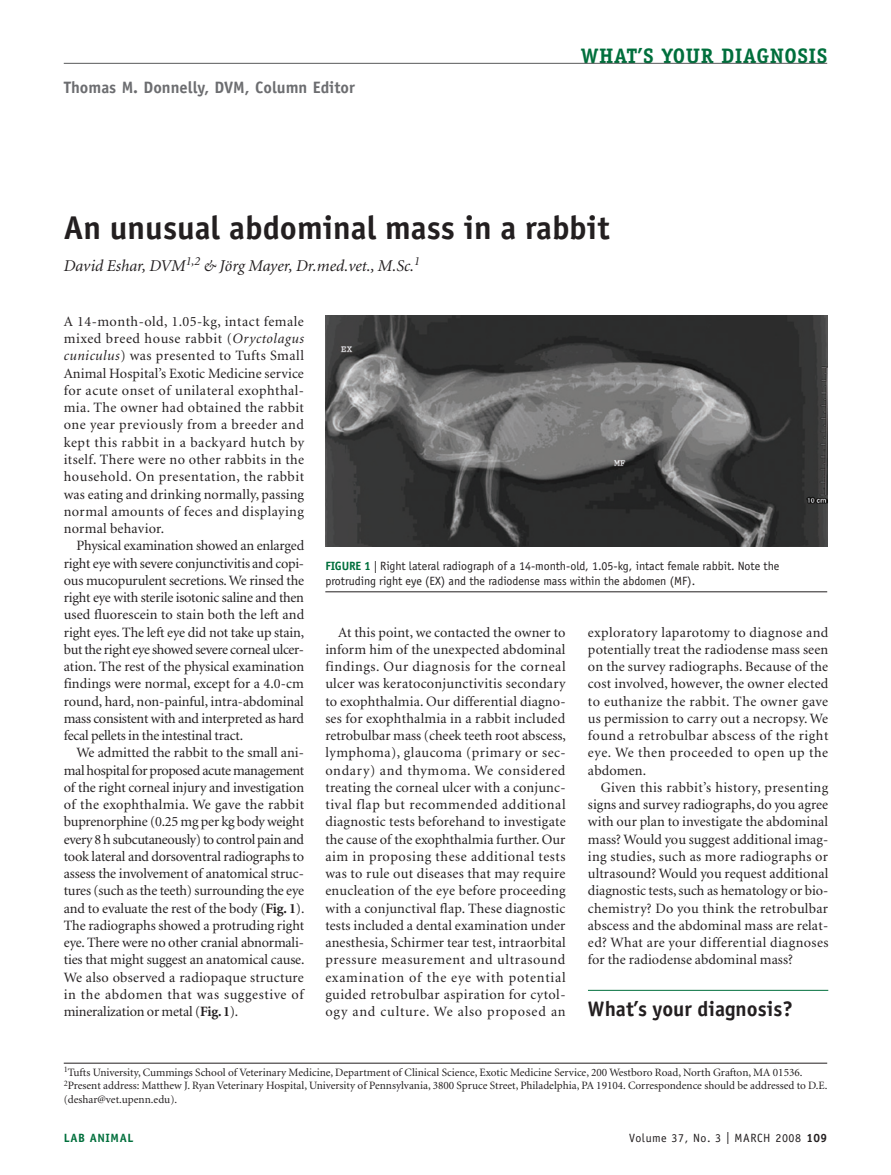
<style>
.page{position:relative;width:891px;height:1175px;background:#fff}
.page>*{position:absolute;margin:0;border:0;box-sizing:border-box;transform-origin:0 0}
.t1{font:700 33px "Officina Sans";color:#231f20}
.t2{font:700 21px "Officina Sans";color:#231f20}
.t3{font:700 21px "Officina Serif";letter-spacing:.025em;color:#006f3c}
.t4{font:italic 16.5px "Minion";color:#231f20}
.t5{font:700 16.5px "Officina Sans";color:#6c6d70}
.t6{font:14.25px/17.2px "Minion";letter-spacing:.025em;color:#231f20;text-align:justify}
.t7{font:12px/15px "Officina Sans";color:#231f20}
.t8{font:12px "Officina Sans";letter-spacing:.05em;color:#231f20}
.t9{font:700 12px "Officina Sans";letter-spacing:.05em;color:#006f3c}
.t10{font:11.25px/13.2px "Minion";color:#231f20}
.s1{font-style:italic}
.s2{font-weight:700}
.s3{font-weight:700;color:#006f3c}
.s4{font-family:"Officina Serif";font-weight:700}
</style>
<div class="page">
<hr style="left:588px;top:990px;width:240px;height:1px;background:#006f3c">
<hr style="left:64px;top:1062px;width:763px;height:1px;background:#231f20">
<img style="left:325px;top:316px;width:502px;height:230px">
<hr style="left:325px;top:591px;width:502px;height:1px;background:#231f20">
<hr style="left:64px;top:63px;width:763px;height:1px;background:#57585a">
<p class="t5" style="left:64px;top:77px;width:293px">Thomas M. Donnelly, DVM, Column Editor</p>
<h2 class="t3" style="left:581px;top:43px;width:248px">WHAT’S YOUR DIAGNOSIS</h2>
<h1 class="t1" style="left:64px;top:207px;width:547px">An unusual abdominal mass in a rabbit</h1>
<p class="t4" style="left:64px;top:257px;width:358px">David Eshar, DVM<sup>1,2</sup> &amp; Jörg Mayer, Dr.med.vet., M.Sc.<sup>1</sup></p>
<p class="t6" style="left:64px;top:313px;width:242px">A 14-month-old, 1.05-kg, intact female mixed breed house rabbit (<span class="s1">Oryctolagus cuniculus</span>) was presented to Tufts Small Animal Hospital’s Exotic Medicine service for acute onset of unilateral exophthal&shy;mia. The owner had obtained the rabbit one year previously from a breeder and kept this rabbit in a backyard hutch by itself. There were no other rabbits in the household. On presentation, the rabbit was eating and drinking normally, passing normal amounts of feces and displaying normal behavior.</p>
<p class="t6" style="left:64px;top:537px;width:242px;text-indent:13px">Physical examination showed an enlarged right eye with severe conjunctivitis and copi&shy;ous mucopurulent secretions. We rinsed the right eye with sterile isotonic saline and then used fluorescein to stain both the left and right eyes. The left eye did not take up stain, but the right eye showed severe corneal ulcer&shy;ation. The rest of the physical examination findings were normal, except for a 4.0-cm round, hard, non-painful, intra-abdominal mass consistent with and interpreted as hard fecal pellets in the intestinal tract.</p>
<p class="t6" style="left:64px;top:744px;width:242px;text-indent:13px">We admitted the rabbit to the small ani&shy;mal hospital for proposed acute management of the right corneal injury and investigation of the exophthalmia. We gave the rabbit buprenorphine (0.25 mg per kg body weight every 8 h subcutaneously) to control pain and took lateral and dorsoventral radiographs to assess the involvement of anatomical struc&shy;tures (such as the teeth) surrounding the eye and to evaluate the rest of the body (<span class="s2">Fig. 1</span>).<br>The radiographs showed a protruding right eye. There were no other cranial abnormali&shy;ties that might suggest an anatomical cause.<br>We also observed a radiopaque structure in the abdomen that was suggestive of mineralization or metal (<span class="s2">Fig. 1</span>).</p>
<p class="t7" style="left:325px;top:558px;width:456px"><span class="s3">FIGURE 1</span> | Right lateral radiograph of a 14-month-old, 1.05-kg, intact female rabbit. Note the protruding right eye (EX) and the radiodense mass within the abdomen (MF).</p>
<p class="t6" style="left:325px;top:624px;width:242px;text-indent:13px">At this point, we contacted the owner to inform him of the unexpected abdominal findings. Our diagnosis for the corneal ulcer was keratoconjunctivitis secondary to exophthalmia. Our differential diagno&shy;ses for exophthalmia in a rabbit included retrobulbar mass (cheek teeth root abscess, lymphoma), glaucoma (primary or sec&shy;ondary) and thymoma. We considered treating the corneal ulcer with a conjunc&shy;tival flap but recommended additional diagnostic tests beforehand to investigate the cause of the exophthalmia further. Our aim in proposing these additional tests was to rule out diseases that may require enucleation of the eye before proceeding with a conjunctival flap. These diagnostic tests included a dental examination under anesthesia, Schirmer tear test, intraorbital pressure measurement and ultrasound examination of the eye with potential guided retrobulbar aspiration for cytol&shy;ogy and culture. We also proposed an</p>
<p class="t6" style="left:588px;top:624px;width:242px">exploratory laparotomy to diagnose and potentially treat the radiodense mass seen on the survey radiographs. Because of the cost involved, however, the owner elected to euthanize the rabbit. The owner gave us permission to carry out a necropsy. We found a retrobulbar abscess of the right eye. We then proceeded to open up the abdomen.</p>
<p class="t6" style="left:588px;top:779px;width:242px;text-indent:13px">Given this rabbit’s history, presenting signs and survey radiographs, do you agree with our plan to investigate the abdominal mass? Would you suggest additional imag&shy;ing studies, such as more radiographs or ultrasound? Would you request additional diagnostic tests, such as hematology or bio&shy;chemistry? Do you think the retrobulbar abscess and the abdominal mass are relat&shy;ed? What are your differential diagnoses for the radiodense abdominal mass?</p>
<h2 class="t2" style="left:588px;top:996px;width:206px">What’s your diagnosis?</h2>
<p class="t10" style="left:64px;top:1066px;width:765px"><sup>1</sup>Tufts University, Cummings School of Veterinary Medicine, Department of Clinical Science, Exotic Medicine Service, 200 Westboro Road, North Grafton, MA 01536.<br><sup>2</sup>Present address: Matthew J. Ryan Veterinary Hospital, University of Pennsylvania, 3800 Spruce Street, Philadelphia, PA 19104. Correspondence should be addressed to D.E. (deshar@vet.upenn.edu).</p>
<p class="t9" style="left:64px;top:1130px;width:71px">LAB ANIMAL</p>
<p class="t8" style="left:629px;top:1131px;width:200px">Volume 37, No. 3 | MARCH 2008 <span class="s4">109</span></p>
</div>
